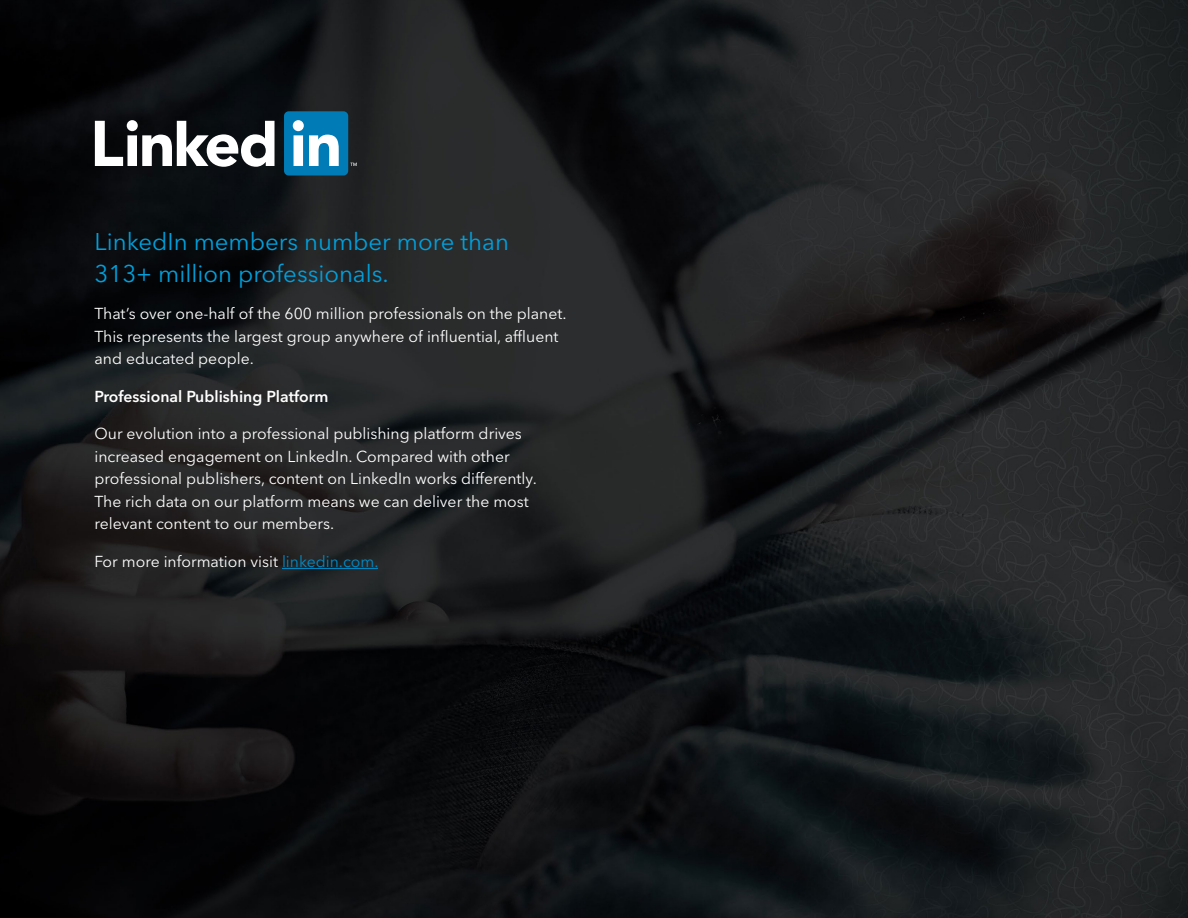
<style>
.page{position:relative;width:1188px;height:918px;background:#fff}
.page>*{position:absolute;margin:0;border:0;box-sizing:border-box;transform-origin:0 0}
.t1{font:24px/31.5px "Avenir Next LT Pro";color:#00a0dc}
.t2{font:15.75px/22.5px "Avenir Next LT Pro";color:#fff}
.t3{font:600 15.75px "Avenir Next LT Pro";color:#fff}
.s1{color:#008cc9}
</style>
<div class="page">
<img style="left:0;top:0;width:1188px;height:918px">
<hr style="left:282px;top:568px;width:96px;height:1px;background:#008cc9">
<svg style="left:95px;top:120px;width:180px;height:47px"></svg>
<div style="left:284px;top:111px;width:64px;height:64px;background:#007bb6;border-radius:5px"></div>
<svg style="left:293px;top:120px;width:46px;height:46px"></svg>
<svg style="left:350px;top:163px;width:7px;height:3px"></svg>
<p class="t1" style="left:94px;top:226px;width:416px">LinkedIn members number more than<br>313+ million professionals.</p>
<p class="t2" style="left:94px;top:303px;width:474px">That’s over one-half of the 600 million professionals on the planet.<br>This represents the largest group anywhere of influential, affluent and educated people.</p>
<p class="t3" style="left:94px;top:387px;width:236px">Professional Publishing Platform</p>
<p class="t2" style="left:94px;top:423px;width:444px">Our evolution into a professional publishing platform drives increased engagement on LinkedIn. Compared with other professional publishers, content on LinkedIn works differently.<br>The rich data on our platform means we can deliver the most relevant content to our members.</p>
<p class="t2" style="left:94px;top:550px;width:286px">For more information visit <span class="s1">linkedin.com.</span></p>
</div>
